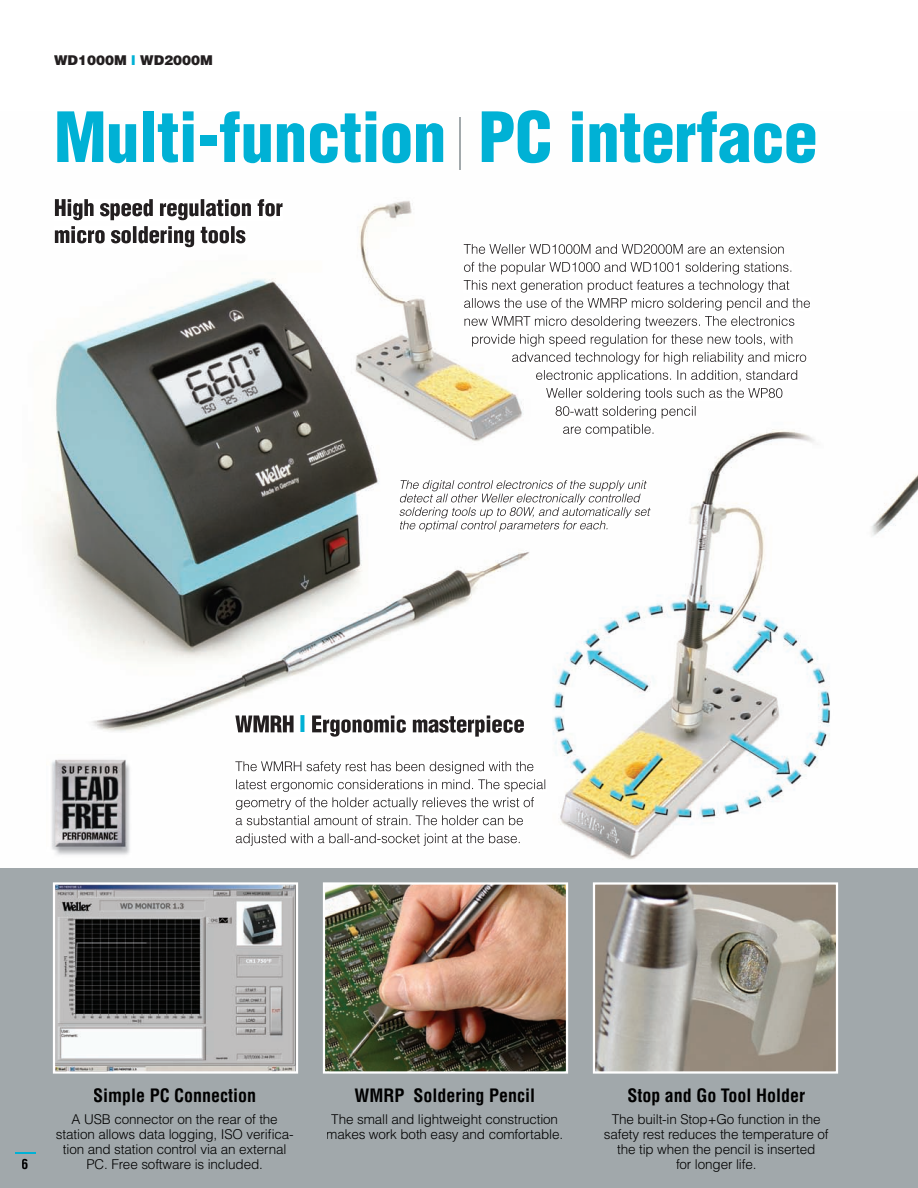
<style>
.page{position:relative;width:918px;height:1188px;background:#fff}
.page>*{position:absolute;margin:0;border:0;box-sizing:border-box;transform-origin:0 0}
.t1{font:900 condensed 67.5px "Helvetica";letter-spacing:-.01em;color:#00b1d5}
.t2{font:900 condensed 22.5px "Helvetica";color:#00b1d5}
.t3{font:700 condensed 18px "Helvetica";color:#000}
.t4{font:300 13.5px/15px "Helvetica";letter-spacing:-.01em;color:#000;text-align:center}
.t5{font:900 13.5px "Helvetica";color:#231f20}
.t6{font:700 condensed 13.5px "Helvetica";color:#000}
.s1{color:#00b1d5}
</style>
<div class="page">
<img style="left:34px;top:117px;width:796px;height:743px">
<img style="left:871px;top:474px;width:47px;height:62px">
<div style="left:0;top:868px;width:918px;height:320px;background:#a1a8ab"></div>
<hr style="left:15px;top:1152px;width:21px;height:2px;background:#00b1d5">
<img style="left:464px;top:244px;width:320px;height:10px">
<img style="left:464px;top:262px;width:329px;height:13px">
<img style="left:464px;top:280px;width:325px;height:13px">
<img style="left:464px;top:298px;width:346px;height:13px">
<img style="left:464px;top:316px;width:330px;height:13px">
<img style="left:472px;top:334px;width:320px;height:13px">
<img style="left:512px;top:352px;width:295px;height:13px">
<img style="left:536px;top:370px;width:262px;height:13px">
<img style="left:546px;top:388px;width:236px;height:13px">
<img style="left:556px;top:406px;width:140px;height:13px">
<img style="left:563px;top:424px;width:91px;height:13px">
<img style="left:55px;top:199px;width:228px;height:21px">
<img style="left:55px;top:226px;width:190px;height:21px">
<hr style="left:460px;top:117px;width:1px;height:53px;background:#a1a8ab">
<svg style="left:53px;top:882px;width:245px;height:192px;background:#929293"></svg>
<img style="left:323px;top:882px;width:245px;height:192px">
<svg style="left:593px;top:882px;width:245px;height:192px;background:#a49f96"></svg>
<img style="left:401px;top:480px;width:246px;height:11px">
<img style="left:400px;top:494px;width:241px;height:11px">
<img style="left:400px;top:507px;width:251px;height:11px">
<img style="left:400px;top:521px;width:208px;height:11px">
<img style="left:235px;top:761px;width:299px;height:13px">
<img style="left:236px;top:779px;width:310px;height:13px">
<img style="left:236px;top:797px;width:298px;height:13px">
<img style="left:236px;top:815px;width:287px;height:10px">
<img style="left:236px;top:833px;width:284px;height:13px">
<img style="left:235px;top:716px;width:59px;height:16px">
<img style="left:306px;top:716px;width:218px;height:21px">
<img style="left:46px;top:755px;width:89px;height:104px">
<p class="t5" style="left:54px;top:51px;width:161px">WD1000M <span class="s1">l</span> WD2000M</p>
<h1 class="t1" style="left:54px;top:94px;width:765px">Multi-function PC interface</h1>
<h2 class="t2" style="left:300px;top:710px;width:8px">I</h2>
<p class="t6" style="left:21px;top:1156px;width:8px">6</p>
<h3 class="t3" style="left:93px;top:1084px;width:165px">Simple PC Connection</h3>
<p class="t4" style="left:56px;top:1112px;width:239px">A USB connector on the rear of the station allows data logging, ISO verifica&shy;tion and station control via an external PC. Free software is included.</p>
<h3 class="t3" style="left:354px;top:1084px;width:182px">WMRP Soldering Pencil</h3>
<p class="t4" style="left:326px;top:1112px;width:238px">The small and lightweight construction makes work both easy and comfortable.</p>
<h3 class="t3" style="left:627px;top:1084px;width:179px">Stop and Go Tool Holder</h3>
<p class="t4" style="left:604px;top:1112px;width:226px">The built-in Stop+Go function in the safety rest reduces the temperature of the tip when the pencil is inserted<br>for longer life.</p>
</div>
